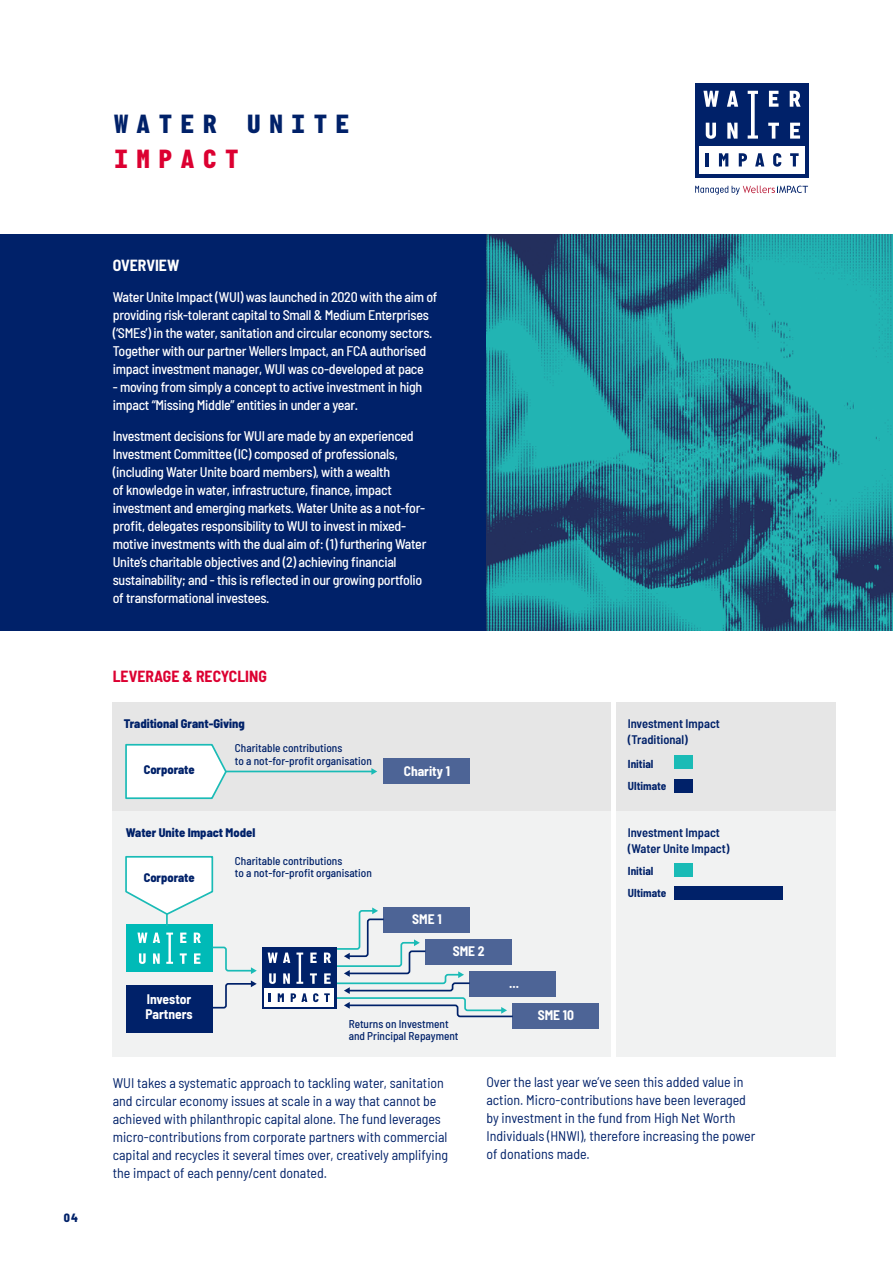
<style>
.page{position:relative;width:893px;height:1263px;background:#fff}
.page>*{position:absolute;margin:0;border:0;box-sizing:border-box;transform-origin:0 0}
.t1{font:800 27px "Italian Plate No 2 Mono";letter-spacing:.22em;color:#002169}
.t2{font:800 27px "Italian Plate No 2 Mono";letter-spacing:.22em;color:#dc0031}
.t3{font:700 semi-condensed 15.75px "Barlow";color:#dc0031}
.t4{font:700 semi-condensed 15.75px "Barlow";color:#fff}
.t5{font:500 semi-condensed 13.95px/18px "Barlow";letter-spacing:-.02em;color:#fff}
.t6{font:semi-condensed 13.95px/18px "Barlow";color:#002169}
.t7{font:700 semi-condensed 13.5px/14.7px "Barlow";color:#fff}
.t8{font:600 semi-condensed 12.45px/15.8px "Barlow";color:#002169}
.t9{font:800 semi-condensed 12.45px "Barlow";color:#002169}
.t10{font:800 semi-condensed 12px "Barlow";color:#002169}
.t11{font:500 semi-condensed 11.25px/12.5px "Barlow";color:#002169}
.t12{font:700 semi-condensed 11.25px/22.4px "Barlow";color:#002169}
</style>
<div class="page">
<div style="left:695px;top:83px;width:114px;height:94px;background:#002169"></div>
<svg style="left:706px;top:123px;width:10px;height:16px"></svg>
<svg style="left:727px;top:123px;width:10px;height:16px"></svg>
<svg style="left:727px;top:91px;width:11px;height:16px"></svg>
<svg style="left:769px;top:91px;width:9px;height:16px"></svg>
<svg style="left:748px;top:91px;width:10px;height:48px"></svg>
<svg style="left:768px;top:123px;width:11px;height:16px"></svg>
<svg style="left:790px;top:123px;width:10px;height:16px"></svg>
<svg style="left:790px;top:91px;width:11px;height:16px"></svg>
<svg style="left:703px;top:91px;width:16px;height:16px"></svg>
<div style="left:699px;top:146px;width:106px;height:28px;background:#fff"></div>
<svg style="left:705px;top:153px;width:3px;height:13px"></svg>
<svg style="left:719px;top:153px;width:9px;height:13px"></svg>
<svg style="left:739px;top:153px;width:8px;height:13px"></svg>
<svg style="left:755px;top:153px;width:9px;height:13px"></svg>
<svg style="left:773px;top:153px;width:8px;height:14px"></svg>
<svg style="left:790px;top:153px;width:9px;height:13px"></svg>
<svg style="left:695px;top:186px;width:113px;height:9px"></svg>
<div style="left:0;top:234px;width:893px;height:396px;background:#002169"></div>
<div style="left:113px;top:703px;width:723px;height:354px;background:#f1f2f2"></div>
<div style="left:113px;top:703px;width:723px;height:108px;background:#e6e6e6"></div>
<div style="left:126px;top:924px;width:86px;height:48px;background:#00bab7"></div>
<svg style="left:139px;top:953px;width:7px;height:11px"></svg>
<svg style="left:153px;top:953px;width:7px;height:11px"></svg>
<svg style="left:153px;top:932px;width:7px;height:11px"></svg>
<svg style="left:180px;top:932px;width:6px;height:11px"></svg>
<svg style="left:166px;top:932px;width:7px;height:32px"></svg>
<svg style="left:180px;top:953px;width:7px;height:11px"></svg>
<svg style="left:194px;top:953px;width:7px;height:11px"></svg>
<svg style="left:194px;top:932px;width:7px;height:11px"></svg>
<svg style="left:137px;top:932px;width:10px;height:11px"></svg>
<div style="left:126px;top:985px;width:86px;height:47px;background:#002169"></div>
<div style="left:384px;top:758px;width:86px;height:26px;background:#4d6496"></div>
<div style="left:470px;top:971px;width:86px;height:26px;background:#4d6496"></div>
<div style="left:513px;top:1003px;width:86px;height:26px;background:#4d6496"></div>
<svg style="left:212px;top:946px;width:45px;height:28px"></svg>
<svg style="left:212px;top:980px;width:45px;height:29px"></svg>
<div style="left:262px;top:948px;width:74px;height:61px;background:#002169"></div>
<svg style="left:269px;top:973px;width:7px;height:11px"></svg>
<svg style="left:283px;top:973px;width:7px;height:11px"></svg>
<svg style="left:310px;top:952px;width:7px;height:11px"></svg>
<svg style="left:296px;top:952px;width:7px;height:32px"></svg>
<svg style="left:310px;top:973px;width:7px;height:11px"></svg>
<svg style="left:268px;top:952px;width:22px;height:11px"></svg>
<div style="left:265px;top:989px;width:69px;height:18px;background:#fff"></div>
<svg style="left:269px;top:993px;width:2px;height:9px"></svg>
<svg style="left:278px;top:993px;width:6px;height:9px"></svg>
<svg style="left:291px;top:993px;width:16px;height:9px"></svg>
<svg style="left:313px;top:993px;width:5px;height:9px"></svg>
<svg style="left:324px;top:907px;width:189px;height:111px"></svg>
<hr style="left:226px;top:771px;width:146px;height:1px;background:#1abbb6">
<svg style="left:371px;top:768px;width:6px;height:7px"></svg>
<svg style="left:125px;top:743px;width:103px;height:57px"></svg>
<div style="left:611px;top:703px;width:5px;height:354px;background:#fff"></div>
<svg style="left:125px;top:856px;width:89px;height:70px"></svg>
<div style="left:675px;top:756px;width:18px;height:13px;background:#1abbb6"></div>
<div style="left:675px;top:779px;width:18px;height:14px;background:#002169"></div>
<div style="left:675px;top:863px;width:18px;height:13px;background:#1abbb6"></div>
<div style="left:675px;top:886px;width:108px;height:14px;background:#002169"></div>
<img style="left:486px;top:234px;width:407px;height:396px">
<hr style="left:892px;top:1008px;width:1px;height:180px;background:#002169">
<h1 class="t1" style="left:113px;top:110px;width:239px">WATER UNITE</h1>
<h1 class="t2" style="left:113px;top:144px;width:128px">IMPACT</h1>
<p class="t10" style="left:64px;top:1209px;width:16px">04</p>
<p class="t4" style="left:113px;top:254px;width:68px">OVERVIEW</p>
<p class="t5" style="left:113px;top:287px;width:326px">Water Unite Impact (WUI) was launched in 2020 with the aim of providing risk-tolerant capital to Small &amp; Medium Enterprises (‘SMEs’) in the water, sanitation and circular economy sectors.<br>Together with our partner Wellers Impact, an FCA authorised impact investment manager, WUI was co-developed at pace</p>
<p class="t5" style="left:113px;top:377px;width:311px">- moving from simply a concept to active investment in high impact “Missing Middle” entities in under a year.</p>
<p class="t5" style="left:113px;top:426px;width:315px">Investment decisions for WUI are made by an experienced Investment Committee (IC) composed of professionals, (including Water Unite board members), with a wealth<br>of knowledge in water, infrastructure, finance, impact investment and emerging markets. Water Unite as a not-for&shy;profit, delegates responsibility to WUI to invest in mixed&shy;motive investments with the dual aim of: (1) furthering Water Unite’s charitable objectives and (2) achieving financial sustainability; and - this is reflected in our growing portfolio of transformational investees.</p>
<p class="t3" style="left:113px;top:665px;width:156px">LEVERAGE &amp; RECYCLING</p>
<p class="t9" style="left:124px;top:714px;width:122px">Traditional Grant-Giving</p>
<p class="t9" style="left:144px;top:760px;width:52px">Corporate</p>
<p class="t11" style="left:235px;top:741px;width:138px">Charitable contributions<br>to a not-for-profit organisation</p>
<p class="t9" style="left:126px;top:823px;width:131px">Water Unite Impact Model</p>
<p class="t9" style="left:144px;top:868px;width:52px">Corporate</p>
<p class="t11" style="left:235px;top:853px;width:138px">Charitable contributions<br>to a not-for-profit organisation</p>
<p class="t7" style="left:404px;top:763px;width:48px">Charity 1</p>
<p class="t7" style="left:412px;top:911px;width:31px">SME 1</p>
<p class="t7" style="left:453px;top:943px;width:33px">SME 2</p>
<p class="t7" style="left:145px;top:991px;width:49px">Investor<br>Partners</p>
<p class="t11" style="left:349px;top:1016px;width:111px">Returns on Investment and Principal Repayment</p>
<p class="t7" style="left:509px;top:975px;width:12px">...</p>
<p class="t7" style="left:538px;top:1007px;width:38px">SME 10</p>
<p class="t8" style="left:628px;top:714px;width:94px">Investment Impact (Traditional)</p>
<p class="t12" style="left:628px;top:751px;width:40px">Initial<br>Ultimate</p>
<p class="t8" style="left:628px;top:823px;width:103px">Investment Impact (Water Unite Impact)</p>
<p class="t12" style="left:628px;top:859px;width:40px">Initial<br>Ultimate</p>
<p class="t6" style="left:113px;top:1073px;width:337px">WUI takes a systematic approach to tackling water, sanitation and circular economy issues at scale in a way that cannot be achieved with philanthropic capital alone. The fund leverages micro-contributions from corporate partners with commercial capital and recycles it several times over, creatively amplifying the impact of each penny/cent donated.</p>
<p class="t6" style="left:486px;top:1072px;width:270px">Over the last year we’ve seen this added value in action. Micro-contributions have been leveraged by investment in the fund from High Net Worth Individuals (HNWI), therefore increasing the power of donations made.</p>
</div>
